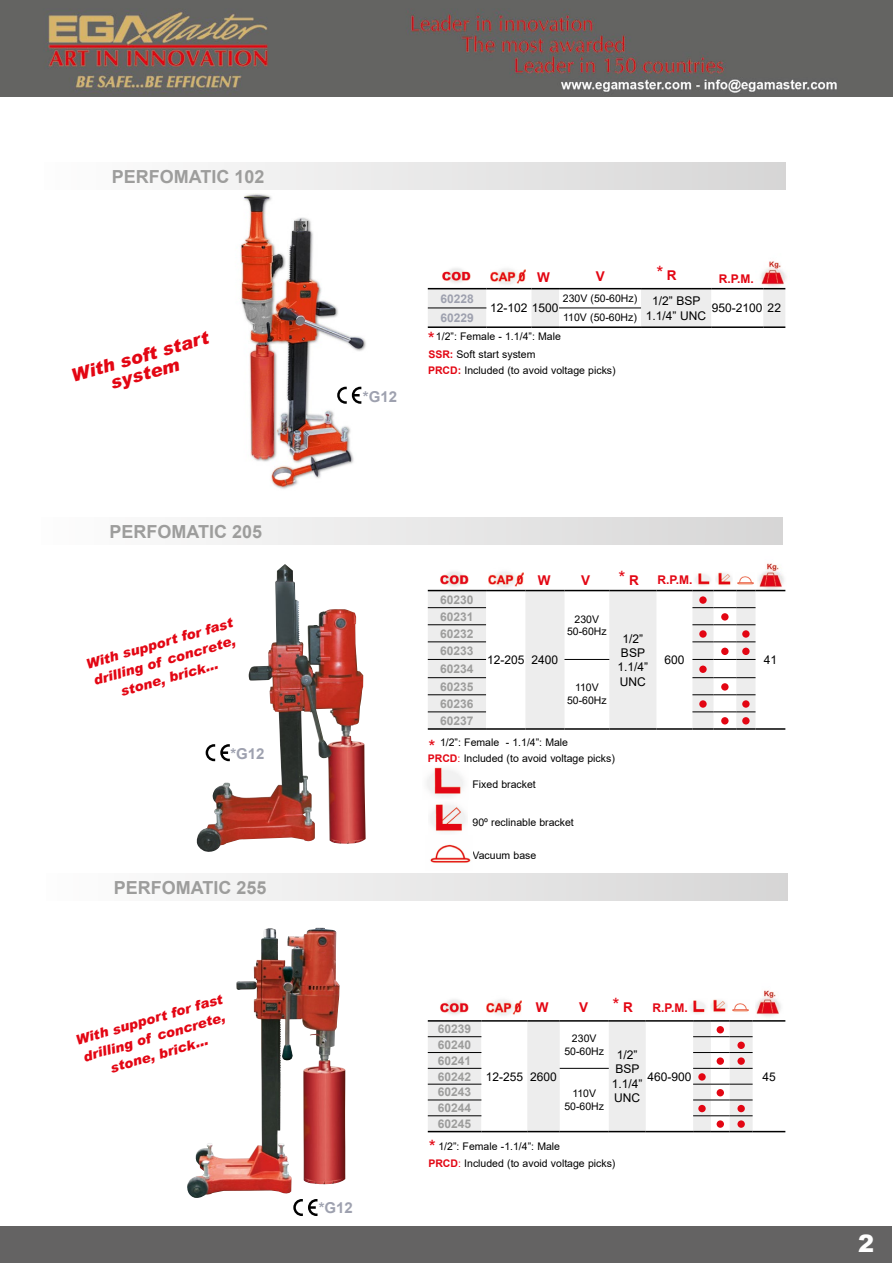
<style>
.page{position:relative;width:893px;height:1263px;background:#fff}
.page>*{position:absolute;margin:0;border:0;box-sizing:border-box;transform-origin:0 0}
.t1{font:900 24px "Arial";color:#fff}
.t2{font:700 18px "Arial";color:#9d9d9c}
.t3{font:italic 900 18px/18px "Arial";color:#e30613;text-align:center}
.t4{font:18px "Arial";color:#e30613}
.t5{font:700 15px "Arial";color:#9ea1af}
.t6{font:italic 900 13.5px/18px "Arial";color:#e30613;text-align:center}
.t7{font:700 13.5px "Arial";color:#e30613}
.t8{font:12px/14.4px "Arial";color:#000;text-align:center}
.t9{font:700 12px/17.4px "Arial";color:#9d9d9c;text-align:justify}
.t10{font:700 12px "Arial";color:#e30613}
.t11{font:700 12px "Arial";color:#9ea1af}
.t12{font:10.5px/12.6px "Arial";color:#000;text-align:center}
.s1{font-weight:700;font-size:13.5px}
.s2{font-size:12px}
.s3{font-weight:700;color:#e30613}
.s4{color:#e30613}
.s5{font-size:18px;color:#e30613}
</style>
<div class="page">
<div style="left:1px;top:1226px;width:891px;height:37px;background:#646363"></div>
<img style="left:0;top:0;width:893px;height:97px">
<img style="left:486px;top:999px;width:36px;height:17px">
<img style="left:440px;top:999px;width:29px;height:16px">
<img style="left:755px;top:990px;width:26px;height:27px">
<img style="left:690px;top:1000px;width:16px;height:14px">
<img style="left:711px;top:999px;width:16px;height:13px">
<img style="left:732px;top:1003px;width:17px;height:9px">
<img style="left:489px;top:571px;width:35px;height:19px">
<img style="left:434px;top:571px;width:40px;height:19px">
<img style="left:758px;top:563px;width:28px;height:29px">
<img style="left:695px;top:573px;width:16px;height:13px">
<img style="left:716px;top:572px;width:16px;height:13px">
<img style="left:737px;top:576px;width:17px;height:9px">
<img style="left:490px;top:268px;width:35px;height:20px">
<img style="left:435px;top:268px;width:41px;height:20px">
<img style="left:755px;top:261px;width:32px;height:29px">
<div style="left:44px;top:162px;width:741px;height:28px;background:linear-gradient(to right,#fdfdfd,#d6d5d5)"></div>
<img style="left:240px;top:194px;width:126px;height:295px">
<svg style="left:428px;top:288px;width:357px;height:38px"></svg>
<hr style="left:428px;top:326px;width:58px;height:2px;background:#000">
<hr style="left:486px;top:326px;width:45px;height:2px;background:#000">
<hr style="left:531px;top:326px;width:28px;height:2px;background:#000">
<hr style="left:559px;top:326px;width:82px;height:2px;background:#000">
<hr style="left:641px;top:326px;width:70px;height:2px;background:#000">
<hr style="left:711px;top:326px;width:52px;height:2px;background:#000">
<hr style="left:763px;top:326px;width:22px;height:2px;background:#000">
<hr style="left:428px;top:308px;width:58px;height:1px;background:#000">
<hr style="left:559px;top:308px;width:82px;height:1px;background:#000">
<svg style="left:337px;top:387px;width:24px;height:17px"></svg>
<svg style="left:428px;top:590px;width:357px;height:140px"></svg>
<div style="left:699px;top:596px;width:8px;height:8px;background:#e30613;border-radius:50%"></div>
<div style="left:721px;top:613px;width:8px;height:8px;background:#e30613;border-radius:50%"></div>
<div style="left:699px;top:630px;width:8px;height:8px;background:#e30613;border-radius:50%"></div>
<div style="left:742px;top:630px;width:8px;height:8px;background:#e30613;border-radius:50%"></div>
<div style="left:721px;top:648px;width:8px;height:7px;background:#e30613;border-radius:50%"></div>
<div style="left:742px;top:648px;width:8px;height:7px;background:#e30613;border-radius:50%"></div>
<div style="left:699px;top:665px;width:8px;height:8px;background:#e30613;border-radius:50%"></div>
<div style="left:721px;top:683px;width:8px;height:8px;background:#e30613;border-radius:50%"></div>
<div style="left:699px;top:700px;width:8px;height:8px;background:#e30613;border-radius:50%"></div>
<div style="left:742px;top:700px;width:8px;height:8px;background:#e30613;border-radius:50%"></div>
<div style="left:721px;top:717px;width:8px;height:7px;background:#e30613;border-radius:50%"></div>
<div style="left:742px;top:717px;width:8px;height:7px;background:#e30613;border-radius:50%"></div>
<div style="left:42px;top:517px;width:741px;height:28px;background:linear-gradient(to right,#fdfdfd,#d6d5d5)"></div>
<img style="left:196px;top:571px;width:170px;height:281px">
<img style="left:427px;top:767px;width:37px;height:30px">
<img style="left:430px;top:804px;width:36px;height:28px">
<img style="left:430px;top:844px;width:41px;height:19px">
<svg style="left:428px;top:1020px;width:357px;height:112px"></svg>
<hr style="left:730px;top:1020px;width:23px;height:2px;background:#000">
<hr style="left:753px;top:1020px;width:32px;height:2px;background:#000">
<div style="left:717px;top:1026px;width:7px;height:7px;background:#e30613;border-radius:50%"></div>
<div style="left:737px;top:1041px;width:8px;height:8px;background:#e30613;border-radius:50%"></div>
<div style="left:717px;top:1057px;width:7px;height:8px;background:#e30613;border-radius:50%"></div>
<div style="left:737px;top:1057px;width:8px;height:8px;background:#e30613;border-radius:50%"></div>
<div style="left:698px;top:1073px;width:8px;height:7px;background:#e30613;border-radius:50%"></div>
<div style="left:717px;top:1089px;width:7px;height:7px;background:#e30613;border-radius:50%"></div>
<div style="left:698px;top:1105px;width:8px;height:7px;background:#e30613;border-radius:50%"></div>
<div style="left:737px;top:1105px;width:8px;height:7px;background:#e30613;border-radius:50%"></div>
<div style="left:717px;top:1120px;width:7px;height:8px;background:#e30613;border-radius:50%"></div>
<div style="left:737px;top:1120px;width:8px;height:8px;background:#e30613;border-radius:50%"></div>
<img style="left:187px;top:928px;width:137px;height:270px">
<svg style="left:293px;top:1199px;width:24px;height:17px"></svg>
<div style="left:46px;top:873px;width:741px;height:28px;background:linear-gradient(to right,#fdfdfd,#d6d5d5)"></div>
<h2 class="t2" style="left:112px;top:165px;width:154px">PERFOMATIC 102</h2>
<h2 class="t3" style="left:69px;top:367px;width:144px;rotate:-16deg">With soft start system</h2>
<h2 class="t2" style="left:110px;top:519px;width:154px">PERFOMATIC 205</h2>
<p class="t6" style="left:84px;top:655px;width:154px;rotate:-16deg">With support for fast drilling of concrete, stone, brick…</p>
<h3 class="t5" style="left:230px;top:743px;width:36px">*G12</h3>
<h2 class="t2" style="left:114px;top:875px;width:154px">PERFOMATIC 255</h2>
<p class="t6" style="left:74px;top:1031px;width:154px;rotate:-16deg">With support for fast drilling of concrete, stone, brick…</p>
<h3 class="t5" style="left:363px;top:387px;width:36px">*G12</h3>
<p class="t7" style="left:537px;top:268px;width:14px">W</p>
<p class="t7" style="left:596px;top:267px;width:11px">V</p>
<h2 class="t4" style="left:656px;top:260px;width:22px">* <span class="s1">R</span></h2>
<p class="t10" style="left:719px;top:271px;width:37px">R.P.M.</p>
<p class="t11" style="left:440px;top:291px;width:35px">60228</p>
<p class="t12" style="left:563px;top:292px;width:139px">230V (50-60Hz) <span class="s2">1/2” BSP</span></p>
<p class="t8" style="left:646px;top:308px;width:62px">1.1/4” UNC</p>
<p class="t8" style="left:490px;top:301px;width:70px">12-102 1500</p>
<p class="t8" style="left:712px;top:301px;width:71px">950-2100 22</p>
<p class="t11" style="left:440px;top:310px;width:35px">60229</p>
<p class="t12" style="left:563px;top:311px;width:75px">110V (50-60Hz)</p>
<h2 class="t4" style="left:428px;top:326px;width:9px">*</h2>
<p class="t12" style="left:436px;top:330px;width:126px">1/2”: Female - 1.1/4”: Male</p>
<p class="t12" style="left:428px;top:348px;width:109px"><span class="s3">SSR:</span> Soft start system</p>
<p class="t12" style="left:428px;top:364px;width:189px"><span class="s3">PRCD:</span> Included (to avoid voltage picks)</p>
<h3 class="t5" style="left:319px;top:1198px;width:36px">*G12</h3>
<p class="t9" style="left:440px;top:591px;width:35px">60230</p>
<p class="t9" style="left:440px;top:608px;width:35px">60231<br>60232<br>60233<br>60234</p>
<p class="t9" style="left:440px;top:678px;width:35px;line-height:17px">60235<br>60236<br>60237</p>
<p class="t7" style="left:538px;top:571px;width:14px">W</p>
<p class="t7" style="left:581px;top:571px;width:11px">V</p>
<h2 class="t4" style="left:619px;top:565px;width:22px">* <span class="s1">R</span></h2>
<p class="t10" style="left:657px;top:572px;width:37px">R.P.M.</p>
<p class="t8" style="left:487px;top:653px;width:73px">12-205 2400</p>
<p class="t12" style="left:567px;top:613px;width:41px">230V<br>50-60Hz</p>
<p class="t12" style="left:567px;top:681px;width:41px">110V<br>50-60Hz</p>
<p class="t8" style="left:617px;top:631px;width:32px">1/2”<br>BSP<br>1.1/4”<br>UNC</p>
<p class="t8" style="left:664px;top:653px;width:22px">600</p>
<p class="t8" style="left:764px;top:653px;width:15px">41</p>
<p class="t12" style="left:440px;top:736px;width:130px">1/2”: Female - 1.1/4”: Male</p>
<h2 class="t4" style="left:428px;top:734px;width:9px">*</h2>
<p class="t12" style="left:428px;top:752px;width:189px"><span class="s3">PRCD</span><span class="s4">:</span> Included (to avoid voltage picks)</p>
<p class="t12" style="left:472px;top:778px;width:65px">Fixed bracket</p>
<p class="t12" style="left:472px;top:815px;width:103px">90º reclinable bracket</p>
<p class="t12" style="left:472px;top:848px;width:65px">Vacuum base</p>
<p class="t9" style="left:438px;top:1021px;width:35px">60239</p>
<p class="t9" style="left:438px;top:1037px;width:35px;line-height:15.8px">60240<br>60241<br>60242</p>
<p class="t9" style="left:438px;top:1085px;width:35px;line-height:15.6px">60243<br>60244<br>60245</p>
<p class="t7" style="left:536px;top:998px;width:14px">W</p>
<p class="t7" style="left:579px;top:998px;width:11px">V</p>
<h2 class="t4" style="left:613px;top:992px;width:22px">* <span class="s1">R</span></h2>
<p class="t10" style="left:653px;top:999px;width:37px">R.P.M.</p>
<p class="t8" style="left:486px;top:1069px;width:73px">12-255 2600</p>
<p class="t12" style="left:564px;top:1032px;width:75px;text-align:left;text-indent:8px">230V<br>50-60Hz <span class="s2">1/2”</span></p>
<p class="t8" style="left:612px;top:1062px;width:32px;text-align:left">BSP<br>1.1/4”<br>UNC</p>
<p class="t8" style="left:647px;top:1069px;width:46px">460-900</p>
<p class="t8" style="left:762px;top:1069px;width:15px">45</p>
<p class="t12" style="left:564px;top:1087px;width:41px">110V<br>50-60Hz</p>
<p class="t12" style="left:428px;top:1137px;width:189px;line-height:17.1px;text-align:left"><span class="s5">*</span> 1/2”: Female -1.1/4”: Male<br><span class="s3">PRCD</span><span class="s4">:</span> Included (to avoid voltage picks)</p>
<h1 class="t1" style="left:858px;top:1226px;width:18px">2</h1>
</div>
